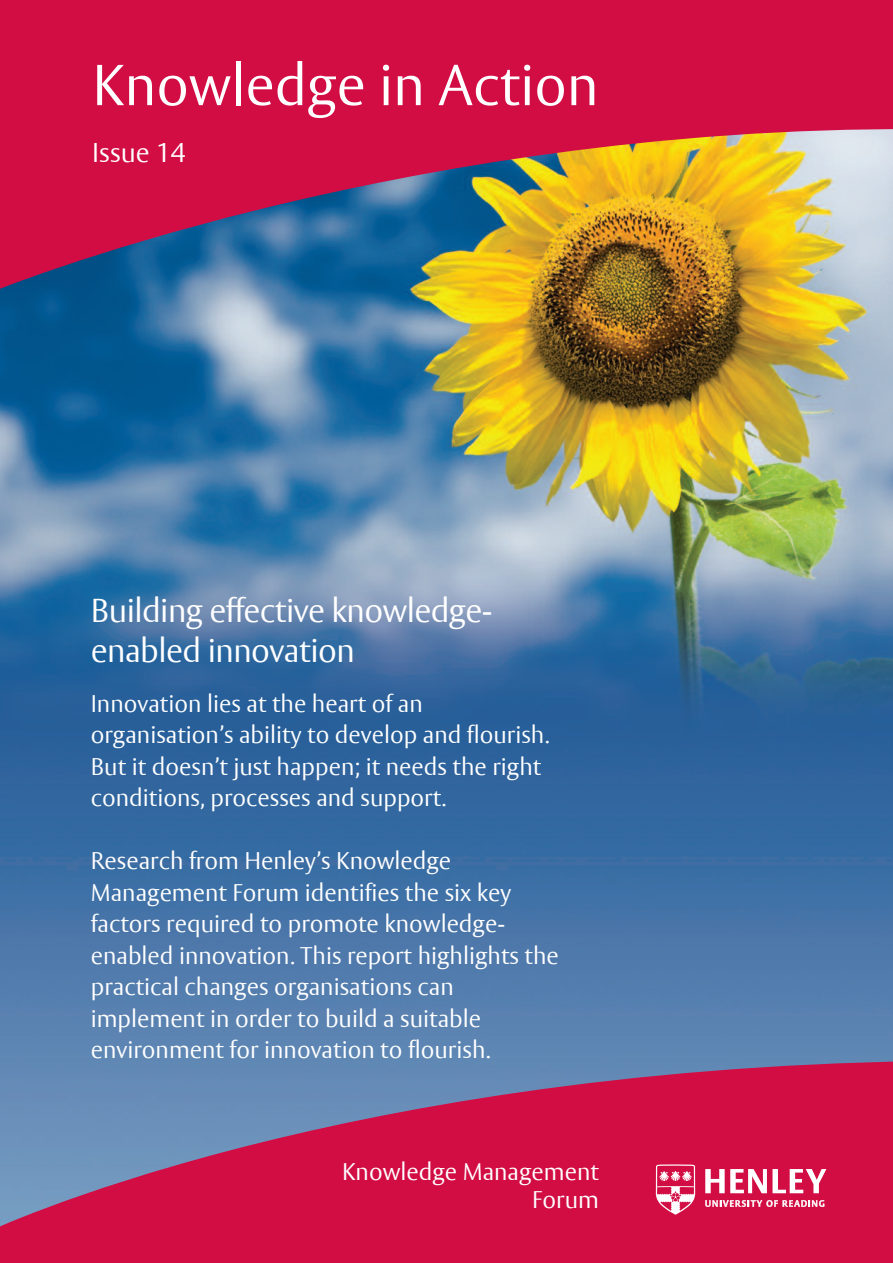
<style>
.page{position:relative;width:893px;height:1263px;background:#fff}
.page>*{position:absolute;margin:0;border:0;box-sizing:border-box;transform-origin:0 0}
.t1{font:57px "Rdg Vesta";color:#fff}
.t2{font:33px/39.6px "Rdg Vesta";letter-spacing:-.015em;color:#fff}
.t3{font:27px "Rdg Vesta";color:#fff}
.t4{font:24px/31.5px "Rdg Vesta";color:#fff}
</style>
<div class="page">
<img style="left:0;top:293px;width:893px;height:768px">
<svg style="left:0;top:1061px;width:893px;height:202px;background:#b33265"></svg>
<hr style="left:64px;top:1220px;width:749px;height:1px;background:#d20d44">
<svg style="left:656px;top:1164px;width:39px;height:50px"></svg>
<svg style="left:705px;top:1169px;width:121px;height:24px"></svg>
<svg style="left:705px;top:1200px;width:119px;height:7px"></svg>
<svg style="left:0;top:0;width:893px;height:293px;background:#ba4151"></svg>
<h1 class="t1" style="left:92px;top:61px;width:508px">Knowledge in Action</h1>
<p class="t3" style="left:92px;top:141px;width:95px">Issue 14</p>
<h2 class="t2" style="left:91px;top:593px;width:403px">Building effective knowledge&shy;enabled innovation</h2>
<p class="t4" style="left:91px;top:689px;width:460px">Innovation lies at the heart of an organisation’s ability to develop and flourish.<br>But it doesn’t just happen; it needs the right conditions, processes and support.</p>
<p class="t4" style="left:91px;top:847px;width:470px">Research from Henley’s Knowledge Management Forum identifies the six key factors required to promote knowledge&shy;enabled innovation. This report highlights the practical changes organisations can implement in order to build a suitable environment for innovation to flourish.</p>
<p class="t4" style="left:342px;top:1159px;width:258px;line-height:28px;text-align:right">Knowledge Management<br>Forum</p>
</div>
